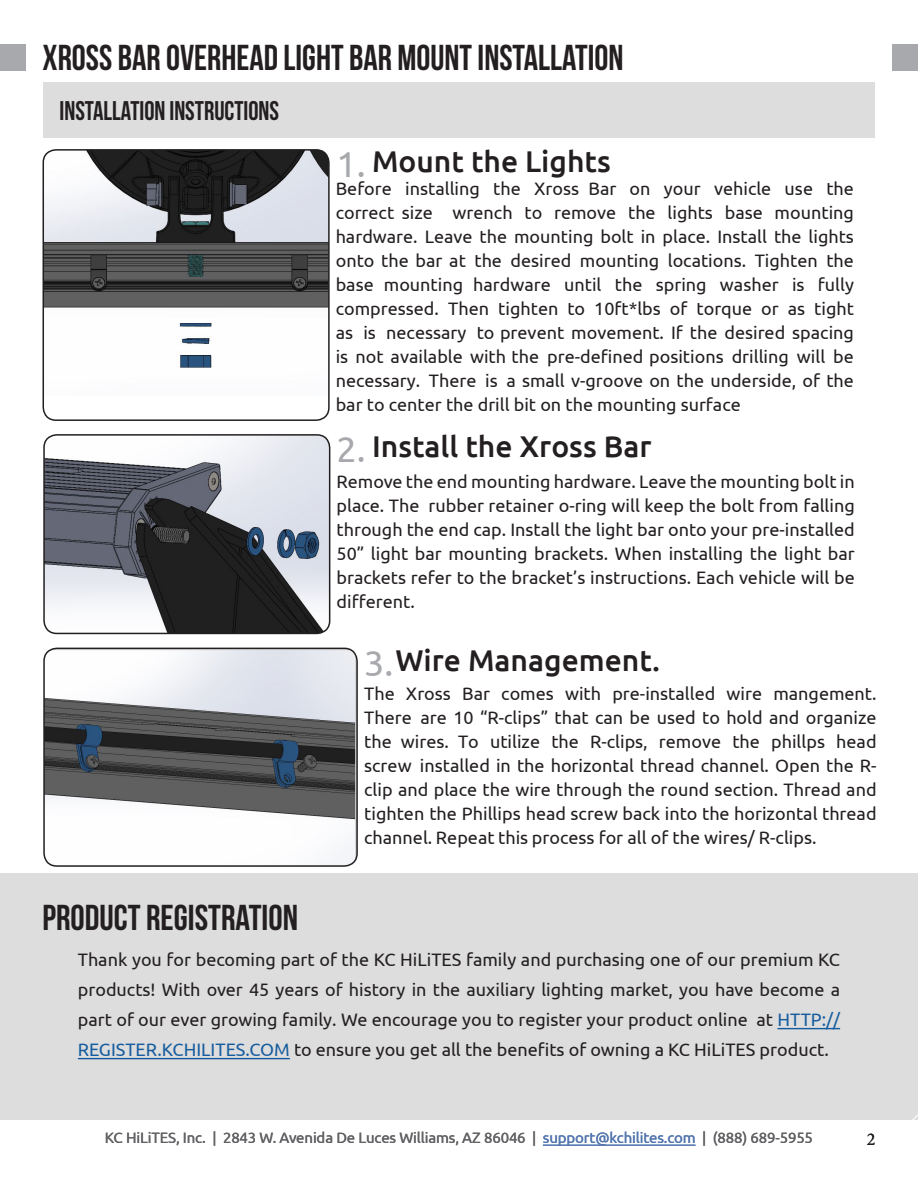
<style>
.page{position:relative;width:918px;height:1188px;background:#fff}
.page>*{position:absolute;margin:0;border:0;box-sizing:border-box;transform-origin:0 0}
.Chapter{font:36px "Bebas Neue";color:#231f20}
.Step_number{font:36px "Ubuntu";color:#a8a9ad}
.Step_title{font:500 30px "Ubuntu";color:#231f20}
.Subtitle{font:27px "Bebas Neue";color:#231f20;scale:.95 1}
.Normal_text_-_justif{font:18px/24px "Ubuntu";color:#231f20;text-align:justify}
.Normal_text{font:18px/30px "Ubuntu";color:#231f20;text-align:justify}
.t1{font:18px "Minion Pro";color:#231f20}
.t2{font:15px "Ubuntu";letter-spacing:-.01em;color:#636366}
.s1{color:#175d9e}
.s2{color:#5678b0}
</style>
<div class="page">
<div style="left:0;top:44px;width:26px;height:27px;background:#a8a9ad"></div>
<img style="left:43px;top:150px;width:284px;height:218px">
<div style="left:43px;top:149px;width:287px;height:272px;border:2px solid #231f20;border-radius:13px"></div>
<img style="left:44px;top:650px;width:311px;height:214px">
<div style="left:43px;top:648px;width:315px;height:219px;border:2px solid #231f20;border-radius:13px"></div>
<div style="left:43px;top:82px;width:832px;height:56px;background:#ddddde"></div>
<img style="left:44px;top:435px;width:286px;height:198px">
<div style="left:43px;top:434px;width:287px;height:200px;border:2px solid #231f20;border-radius:13px"></div>
<div style="left:892px;top:45px;width:26px;height:26px;background:#a8a9ad"></div>
<div style="left:0;top:873px;width:918px;height:247px;background:#ddddde"></div>
<hr style="left:777px;top:1028px;width:63px;height:1px;background:#175d9e">
<hr style="left:78px;top:1058px;width:212px;height:1px;background:#175d9e">
<hr style="left:543px;top:1145px;width:153px;height:1px;background:#5678b0">
<p class="Chapter" style="left:43px;top:37px;width:582px">XROSS BAR OVERHEAD LIGHT BAR MOUNT INSTALLATION</p>
<p class="Subtitle" style="left:60px;top:96px;width:233px">INSTALLATION INSTRUCTIONS</p>
<p class="Step_title" style="left:372px;top:143px;width:240px">Mount the Lights</p>
<p class="Normal_text_-_justif" style="left:336px;top:176px;width:520px">Before installing the Xross Bar on your vehicle use the correct size wrench to remove the lights base mounting hardware. Leave the mounting bolt in place. Install the lights onto the bar at the desired mounting locations. Tighten the base mounting hardware until the spring washer is fully compressed. Then tighten to 10ft*lbs of torque or as tight as is necessary to prevent movement. If the desired spacing is not available with the pre-defined positions drilling will be necessary. There is a small v-groove on the underside, of the bar to center the drill bit on the mounting surface</p>
<p class="Step_number" style="left:336px;top:142px;width:31px">1.</p>
<p class="Step_title" style="left:372px;top:428px;width:281px">Install the Xross Bar</p>
<p class="Normal_text_-_justif" style="left:337px;top:469px;width:520px">Remove the end mounting hardware. Leave the mounting bolt in place. The rubber retainer o-ring will keep the bolt from falling through the end cap. Install the light bar onto your pre-installed 50” light bar mounting brackets. When installing the light bar brackets refer to the bracket’s instructions. Each vehicle will be different.</p>
<p class="Step_number" style="left:337px;top:427px;width:31px">2.</p>
<p class="Step_title" style="left:395px;top:641px;width:266px">Wire Management.</p>
<p class="Step_number" style="left:364px;top:641px;width:31px">3.</p>
<p class="Normal_text_-_justif" style="left:364px;top:681px;width:514px">The Xross Bar comes with pre-installed wire mangement.<br>There are 10 “R-clips” that can be used to hold and organize the wires. To utilize the R-clips, remove the phillps head screw installed in the horizontal thread channel. Open the R&shy;clip and place the wire through the round section. Thread and tighten the Phillips head screw back into the horizontal thread channel. Repeat this process for all of the wires/ R-clips.</p>
<p class="Chapter" style="left:43px;top:898px;width:257px">PRODUCT REGISTRATION</p>
<p class="Normal_text" style="left:78px;top:944px;width:764px">Thank you for becoming part of the KC HiLiTES family and purchasing one of our premium KC products! With over 45 years of history in the auxiliary lighting market, you have become a part of our ever growing family. We encourage you to register your product online at <span class="s1">HTTP:// REGISTER.KCHILITES.COM</span> to ensure you get all the benefits of owning a KC HiLiTES product.</p>
<p class="t2" style="left:105px;top:1129px;width:710px">KC HiLiTES, Inc. | 2843 W. Avenida De Luces Williams, AZ 86046 | <span class="s2">support@kchilites.com</span> | (888) 689-5955</p>
<p class="t1" style="left:867px;top:1127px;width:10px">2</p>
</div>
